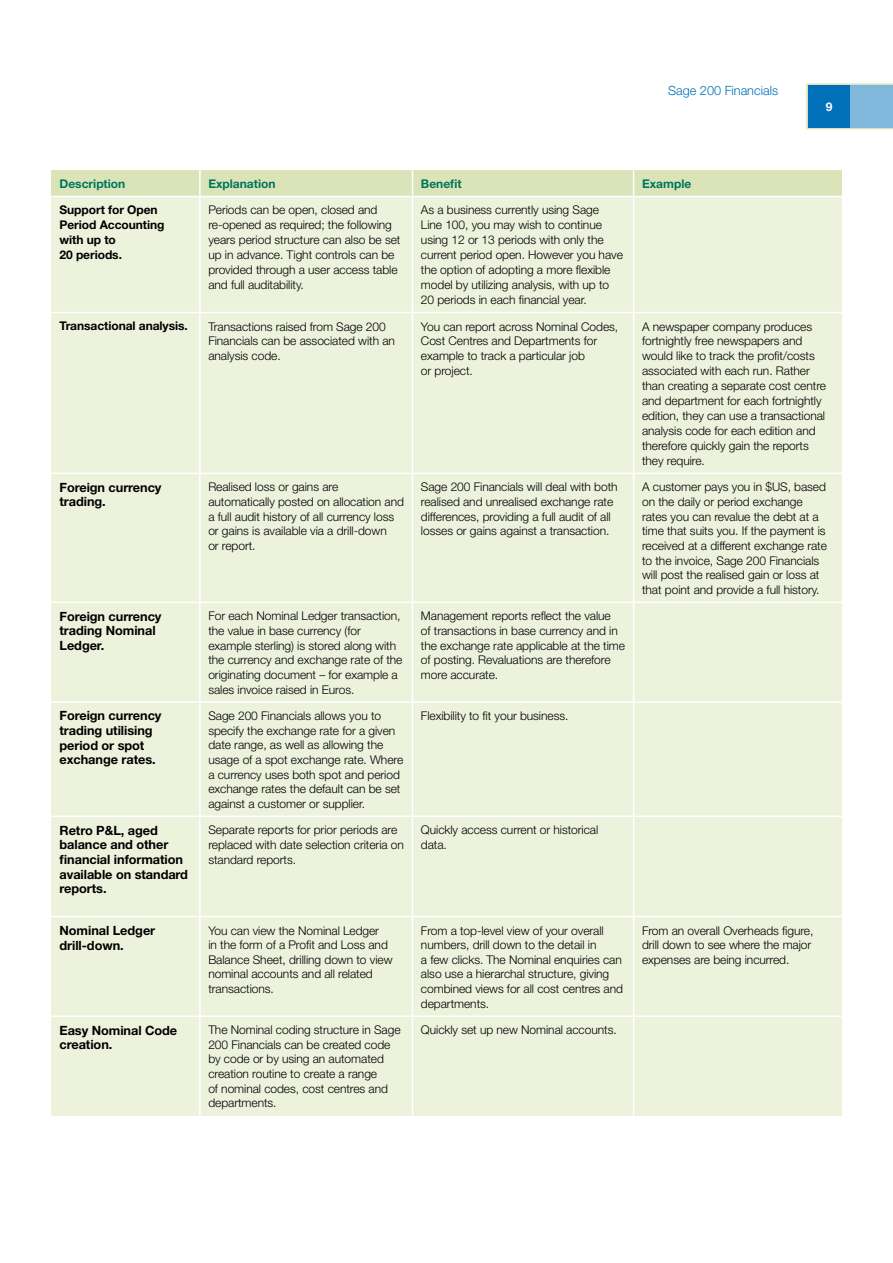
<style>
.page{position:relative;width:893px;height:1263px;background:#fff}
.page>*{position:absolute;margin:0;border:0;box-sizing:border-box;transform-origin:0 0}
.t1{font:700 12.75px/14.7px "Helvetica Neue";letter-spacing:-.005em;color:#000}
.t2{font:300 12.75px "Helvetica Neue";color:#0071b9}
.t3{font:300 12px/14.7px "Helvetica Neue";letter-spacing:-.005em;color:#000}
.t4{font:700 12px/15px "Helvetica Neue";letter-spacing:-.005em;color:#000}
.t5{font:700 12px "Helvetica Neue";color:#00755c}
</style>
<div class="page">
<svg style="left:806px;top:83px;width:87px;height:46px"></svg>
<div style="left:808px;top:85px;width:42px;height:43px;background:#0071b9"></div>
<div style="left:850px;top:85px;width:43px;height:43px;background:#80b8dc"></div>
<div style="left:51px;top:197px;width:791px;height:919px;background:#edf2dc"></div>
<div style="left:51px;top:170px;width:791px;height:26px;background:#dae4b8"></div>
<hr style="left:199px;top:197px;width:2px;height:115px;background:#fff">
<hr style="left:412px;top:197px;width:1px;height:115px;background:#fff">
<hr style="left:633px;top:197px;width:1px;height:115px;background:#fff">
<hr style="left:51px;top:312px;width:149px;height:1px;background:#fff">
<hr style="left:200px;top:312px;width:212px;height:1px;background:#fff">
<hr style="left:199px;top:313px;width:2px;height:160px;background:#fff">
<hr style="left:412px;top:312px;width:222px;height:1px;background:#fff">
<hr style="left:412px;top:313px;width:1px;height:160px;background:#fff">
<hr style="left:634px;top:312px;width:208px;height:1px;background:#fff">
<hr style="left:633px;top:313px;width:1px;height:160px;background:#fff">
<hr style="left:51px;top:473px;width:149px;height:1px;background:#fff">
<hr style="left:200px;top:473px;width:212px;height:1px;background:#fff">
<hr style="left:199px;top:474px;width:2px;height:128px;background:#fff">
<hr style="left:412px;top:473px;width:222px;height:1px;background:#fff">
<hr style="left:412px;top:474px;width:1px;height:128px;background:#fff">
<hr style="left:634px;top:473px;width:208px;height:1px;background:#fff">
<hr style="left:633px;top:474px;width:1px;height:128px;background:#fff">
<hr style="left:51px;top:602px;width:149px;height:1px;background:#fff">
<hr style="left:200px;top:602px;width:212px;height:1px;background:#fff">
<hr style="left:199px;top:603px;width:2px;height:98px;background:#fff">
<hr style="left:412px;top:602px;width:222px;height:1px;background:#fff">
<hr style="left:412px;top:603px;width:1px;height:98px;background:#fff">
<hr style="left:634px;top:602px;width:208px;height:1px;background:#fff">
<hr style="left:633px;top:603px;width:1px;height:98px;background:#fff">
<hr style="left:51px;top:701px;width:149px;height:2px;background:#fff">
<hr style="left:200px;top:701px;width:212px;height:2px;background:#fff">
<hr style="left:199px;top:703px;width:2px;height:112px;background:#fff">
<hr style="left:412px;top:701px;width:222px;height:2px;background:#fff">
<hr style="left:412px;top:703px;width:1px;height:112px;background:#fff">
<hr style="left:634px;top:701px;width:208px;height:2px;background:#fff">
<hr style="left:633px;top:703px;width:1px;height:112px;background:#fff">
<hr style="left:51px;top:815px;width:149px;height:2px;background:#fff">
<hr style="left:200px;top:815px;width:212px;height:2px;background:#fff">
<hr style="left:199px;top:817px;width:2px;height:99px;background:#fff">
<hr style="left:412px;top:815px;width:222px;height:2px;background:#fff">
<hr style="left:412px;top:817px;width:1px;height:99px;background:#fff">
<hr style="left:634px;top:815px;width:208px;height:2px;background:#fff">
<hr style="left:633px;top:817px;width:1px;height:99px;background:#fff">
<hr style="left:51px;top:916px;width:149px;height:1px;background:#fff">
<hr style="left:200px;top:916px;width:212px;height:1px;background:#fff">
<hr style="left:199px;top:917px;width:2px;height:98px;background:#fff">
<hr style="left:412px;top:916px;width:222px;height:1px;background:#fff">
<hr style="left:412px;top:917px;width:1px;height:98px;background:#fff">
<hr style="left:634px;top:916px;width:208px;height:1px;background:#fff">
<hr style="left:633px;top:917px;width:1px;height:98px;background:#fff">
<hr style="left:51px;top:1015px;width:149px;height:2px;background:#fff">
<hr style="left:200px;top:1015px;width:212px;height:2px;background:#fff">
<hr style="left:199px;top:1017px;width:2px;height:99px;background:#fff">
<hr style="left:412px;top:1015px;width:222px;height:2px;background:#fff">
<hr style="left:412px;top:1017px;width:1px;height:99px;background:#fff">
<hr style="left:634px;top:1015px;width:208px;height:2px;background:#fff">
<hr style="left:633px;top:1017px;width:1px;height:99px;background:#fff">
<p class="t2" style="left:668px;top:83px;width:112px">Sage 200 Financials</p>
<p class="t5" style="left:60px;top:176px;width:67px">Description</p>
<p class="t5" style="left:208px;top:176px;width:69px">Explanation</p>
<p class="t5" style="left:421px;top:176px;width:42px">Benefit</p>
<p class="t5" style="left:642px;top:176px;width:51px">Example</p>
<p class="t4" style="left:60px;top:202px;width:107px">Support for Open<br>Period Accounting with up to<br>20 periods.</p>
<p class="t3" style="left:208px;top:202px;width:194px">Periods can be open, closed and re-opened as required; the following years period structure can also be set up in advance. Tight controls can be provided through a user access table and full auditability.</p>
<p class="t3" style="left:421px;top:202px;width:203px">As a business currently using Sage Line 100, you may wish to continue using 12 or 13 periods with only the current period open. However you have the option of adopting a more flexible model by utilizing analysis, with up to 20 periods in each financial year.</p>
<p class="t4" style="left:60px;top:318px;width:130px">Transactional analysis.</p>
<p class="t3" style="left:208px;top:318px;width:188px">Transactions raised from Sage 200<br>Financials can be associated with an analysis code.</p>
<p class="t3" style="left:421px;top:319px;width:199px">You can report across Nominal Codes,<br>Cost Centres and Departments for example to track a particular job<br>or project.</p>
<p class="t3" style="left:642px;top:319px;width:185px">A newspaper company produces fortnightly free newspapers and would like to track the profit/costs associated with each run. Rather than creating a separate cost centre and department for each fortnightly edition, they can use a transactional analysis code for each edition and therefore quickly gain the reports they require.</p>
<p class="t1" style="left:60px;top:480px;width:104px">Foreign currency trading.</p>
<p class="t3" style="left:208px;top:479px;width:197px">Realised loss or gains are automatically posted on allocation and a full audit history of all currency loss or gains is available via a drill-down<br>or report.</p>
<p class="t3" style="left:421px;top:479px;width:198px">Sage 200 Financials will deal with both realised and unrealised exchange rate differences, providing a full audit of all losses or gains against a transaction.</p>
<p class="t3" style="left:642px;top:479px;width:186px">A customer pays you in $US, based on the daily or period exchange rates you can revalue the debt at a time that suits you. If the payment is received at a different exchange rate to the invoice, Sage 200 Financials will post the realised gain or loss at that point and provide a full history.</p>
<p class="t1" style="left:60px;top:609px;width:104px">Foreign currency trading Nominal<br>Ledger.</p>
<p class="t3" style="left:208px;top:608px;width:196px">For each Nominal Ledger transaction, the value in base currency (for example sterling) is stored along with the currency and exchange rate of the originating document – for example a sales invoice raised in Euros.</p>
<p class="t3" style="left:421px;top:608px;width:206px">Management reports reflect the value<br>of transactions in base currency and in the exchange rate applicable at the time of posting. Revaluations are therefore more accurate.</p>
<p class="t1" style="left:60px;top:708px;width:104px">Foreign currency trading utilising period or spot exchange rates.</p>
<p class="t3" style="left:208px;top:708px;width:196px">Sage 200 Financials allows you to specify the exchange rate for a given date range, as well as allowing the usage of a spot exchange rate. Where a currency uses both spot and period exchange rates the default can be set against a customer or supplier.</p>
<p class="t3" style="left:421px;top:708px;width:149px">Flexibility to fit your business.</p>
<p class="t1" style="left:60px;top:823px;width:130px">Retro P&amp;L, aged balance and other financial information available on standard reports.</p>
<p class="t3" style="left:208px;top:822px;width:197px">Separate reports for prior periods are replaced with date selection criteria on standard reports.</p>
<p class="t3" style="left:421px;top:822px;width:179px">Quickly access current or historical data.</p>
<p class="t1" style="left:60px;top:923px;width:97px">Nominal Ledger drill-down.</p>
<p class="t3" style="left:208px;top:923px;width:186px">You can view the Nominal Ledger<br>in the form of a Profit and Loss and<br>Balance Sheet, drilling down to view nominal accounts and all related transactions.</p>
<p class="t3" style="left:421px;top:923px;width:203px">From a top-level view of your overall numbers, drill down to the detail in<br>a few clicks. The Nominal enquiries can also use a hierarchal structure, giving combined views for all cost centres and departments.</p>
<p class="t3" style="left:642px;top:923px;width:173px">From an overall Overheads figure, drill down to see where the major expenses are being incurred.</p>
<p class="t1" style="left:60px;top:1022px;width:119px">Easy Nominal Code creation.</p>
<p class="t3" style="left:208px;top:1022px;width:194px">The Nominal coding structure in Sage<br>200 Financials can be created code by code or by using an automated creation routine to create a range<br>of nominal codes, cost centres and departments.</p>
<p class="t3" style="left:421px;top:1022px;width:197px">Quickly set up new Nominal accounts.</p>
</div>
